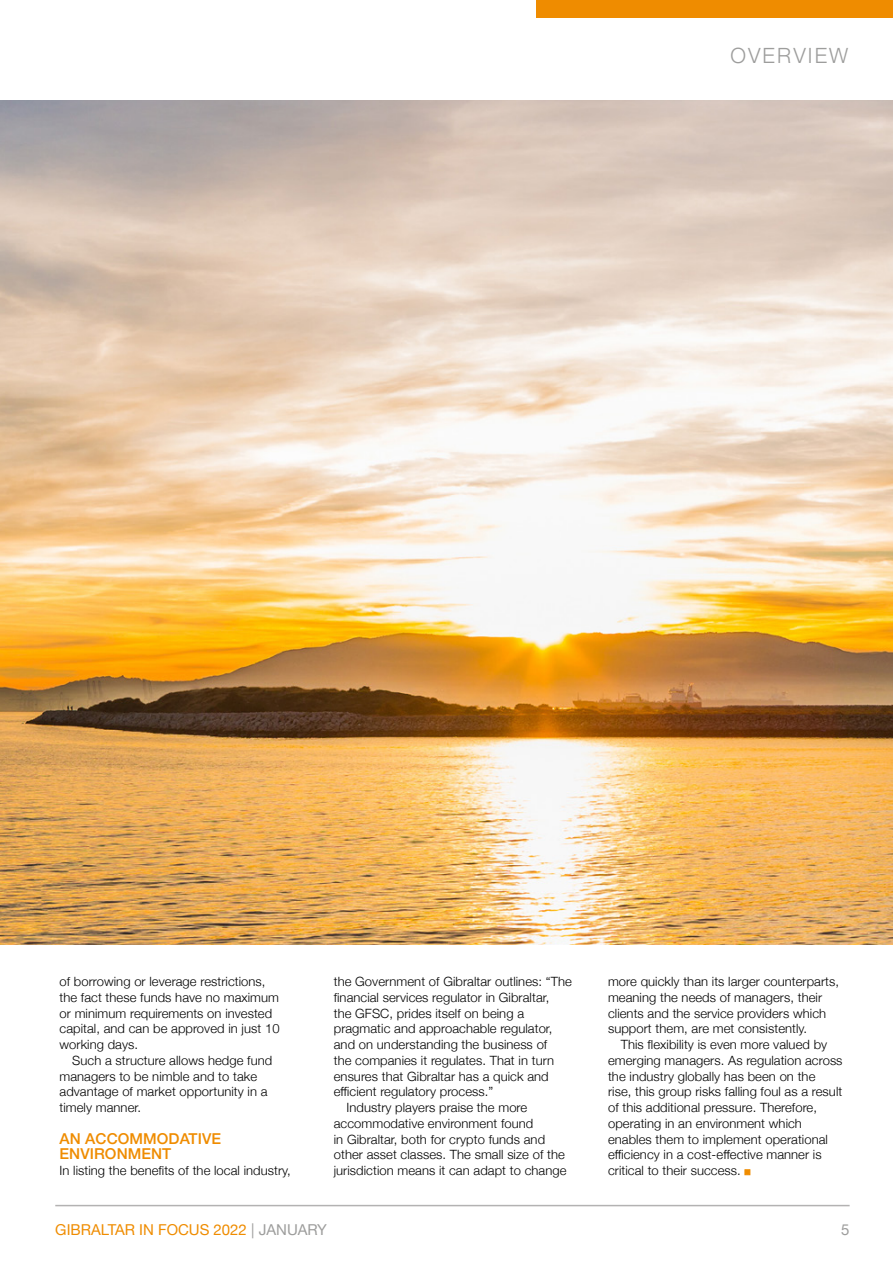
<style>
.page{position:relative;width:893px;height:1263px;background:#fff}
.page>*{position:absolute;margin:0;border:0;box-sizing:border-box;transform-origin:0 0}
.t1{font:300 21px "Helvetica Neue";letter-spacing:.1em;color:#9d9d9c}
.t2{font:15px "Helvetica Neue";color:#ef8c00}
.t3{font:500 15px/15.8px "Helvetica Neue";letter-spacing:.005em;color:#ef8c00}
.t4{font:15px "Helvetica Neue";color:#9d9d9c}
.t5{font:300 12.75px/15.8px "Helvetica Neue";letter-spacing:.005em;color:#000}
.s1{color:#9d9d9c}
</style>
<div class="page">
<img style="left:0;top:101px;width:893px;height:843px">
<svg style="left:744px;top:1169px;width:6px;height:6px"></svg>
<hr style="left:55px;top:1205px;width:795px;height:1px;background:#b3b2b2">
<div style="left:536px;top:0;width:357px;height:18px;background:#ef8c00"></div>
<h1 class="t1" style="left:730px;top:38px;width:119px">OVERVIEW</h1>
<p class="t5" style="left:60px;top:973px;width:222px">of borrowing or leverage restrictions, the fact these funds have no maximum or minimum requirements on invested capital, and can be approved in just 10 working days.</p>
<p class="t5" style="left:60px;top:1051px;width:214px;text-indent:13px">Such a structure allows hedge fund managers to be nimble and to take advantage of market opportunity in a timely manner.</p>
<p class="t3" style="left:60px;top:1129px;width:163px">AN ACCOMMODATIVE<br>ENVIRONMENT</p>
<p class="t5" style="left:60px;top:1162px;width:233px">In listing the benefits of the local industry,</p>
<p class="t5" style="left:334px;top:973px;width:240px">the Government of Gibraltar outlines: “The</p>
<p class="t5" style="left:334px;top:988px;width:217px">financial services regulator in Gibraltar,</p>
<p class="t5" style="left:334px;top:1004px;width:192px">the GFSC, prides itself on being a</p>
<p class="t5" style="left:334px;top:1020px;width:220px">pragmatic and approachable regulator,</p>
<p class="t5" style="left:334px;top:1036px;width:215px">and on understanding the business of</p>
<p class="t5" style="left:334px;top:1051px;width:222px">the companies it regulates. That in turn</p>
<p class="t5" style="left:334px;top:1067px;width:216px">ensures that Gibraltar has a quick and</p>
<p class="t5" style="left:334px;top:1083px;width:161px">efficient regulatory process.”</p>
<p class="t5" style="left:347px;top:1099px;width:182px">Industry players praise the more</p>
<p class="t5" style="left:334px;top:1114px;width:201px">accommodative environment found</p>
<p class="t5" style="left:334px;top:1130px;width:213px">in Gibraltar, both for crypto funds and</p>
<p class="t5" style="left:334px;top:1146px;width:233px">other asset classes. The small size of the</p>
<p class="t5" style="left:334px;top:1162px;width:234px">jurisdiction means it can adapt to change</p>
<p class="t5" style="left:608px;top:973px;width:233px">more quickly than its larger counterparts, meaning the needs of managers, their clients and the service providers which support them, are met consistently.</p>
<p class="t5" style="left:608px;top:1036px;width:236px;text-indent:13px">This flexibility is even more valued by emerging managers. As regulation across the industry globally has been on the<br>rise, this group risks falling foul as a result of this additional pressure. Therefore, operating in an environment which enables them to implement operational efficiency in a cost-effective manner is critical to their success.</p>
<p class="t2" style="left:55px;top:1218px;width:273px">GIBRALTAR IN FOCUS 2022 <span class="s1">| JANUARY</span></p>
<p class="t4" style="left:841px;top:1218px;width:10px">5</p>
</div>
